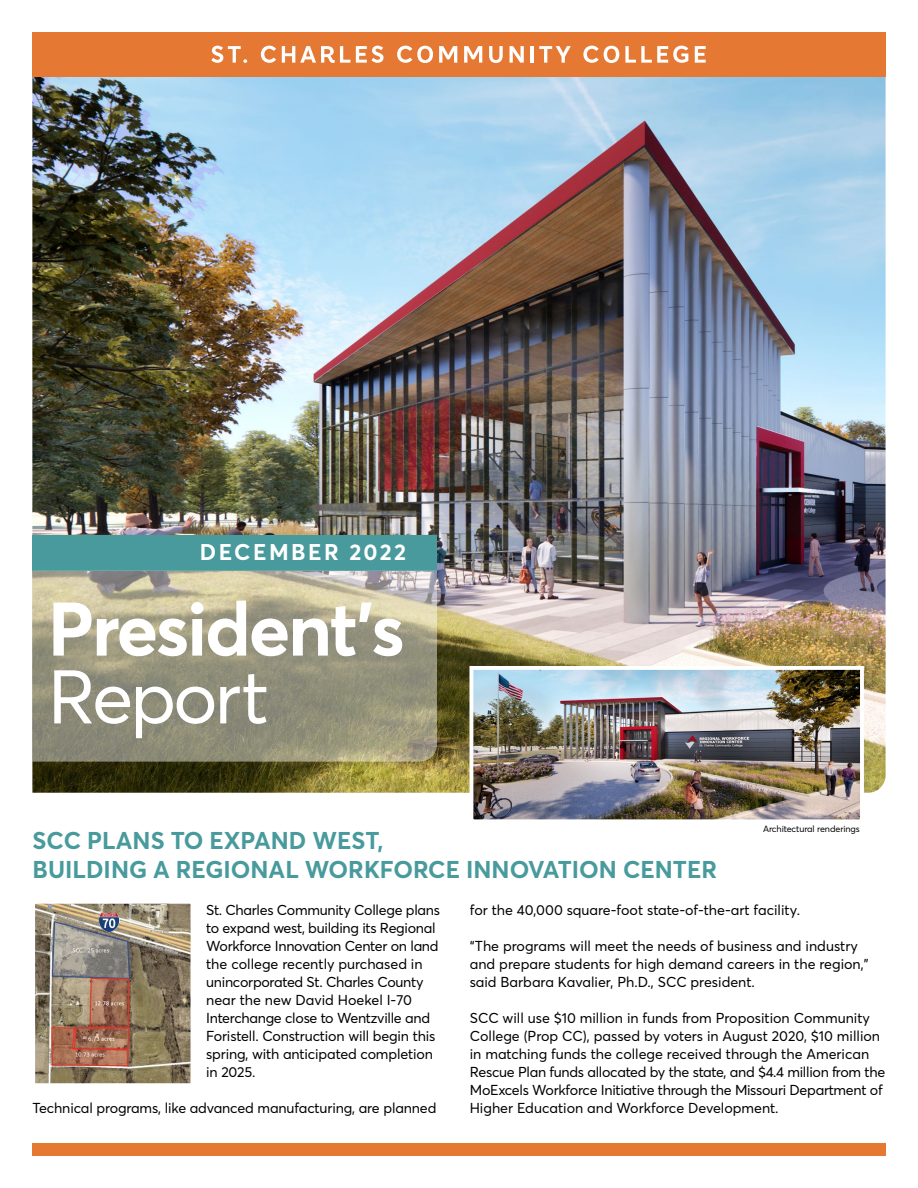
<style>
.page{position:relative;width:918px;height:1188px;background:#fff}
.page>*{position:absolute;margin:0;border:0;box-sizing:border-box;transform-origin:0 0}
.t1{font:700 74.7px "Averta";letter-spacing:-.03em;color:#fff}
.t2{font:74.7px "Averta";letter-spacing:-.04em;color:#fff}
.t3{font:700 24px/28.8px "Averta";color:#489a9c}
.t4{font:700 22.5px "Averta";letter-spacing:.11em;color:#fff}
.t5{font:14.25px/18px "Averta";letter-spacing:-.01em;color:#000}
.t6{font:9px "Averta";letter-spacing:-.01em;color:#000}
</style>
<div class="page">
<img style="left:32px;top:77px;width:854px;height:716px">
<div style="left:32px;top:32px;width:854px;height:45px;background:#e57934"></div>
<svg style="left:211px;top:46px;width:36px;height:17px"></svg>
<svg style="left:261px;top:46px;width:15px;height:17px"></svg>
<svg style="left:282px;top:46px;width:68px;height:17px"></svg>
<svg style="left:356px;top:46px;width:28px;height:17px"></svg>
<svg style="left:397px;top:46px;width:36px;height:17px"></svg>
<svg style="left:439px;top:46px;width:18px;height:17px"></svg>
<svg style="left:464px;top:46px;width:18px;height:17px"></svg>
<svg style="left:489px;top:46px;width:14px;height:17px"></svg>
<svg style="left:510px;top:46px;width:14px;height:17px"></svg>
<hr style="left:531px;top:46px;width:3px;height:17px;background:#fff">
<svg style="left:539px;top:46px;width:32px;height:17px"></svg>
<svg style="left:583px;top:46px;width:36px;height:17px"></svg>
<svg style="left:625px;top:46px;width:63px;height:17px"></svg>
<svg style="left:695px;top:46px;width:11px;height:17px"></svg>
<div style="left:32px;top:1143px;width:854px;height:13px;background:#e57934"></div>
<div style="left:32px;top:535px;width:405px;height:36px;background:#489a9c"></div>
<svg style="left:32px;top:571px;width:405px;height:191px;background:#a09c85"></svg>
<img style="left:474px;top:671px;width:385px;height:147px">
<div style="left:469px;top:666px;width:395px;height:157px;border:4px solid #fff"></div>
<img style="left:36px;top:905px;width:153px;height:177px">
<div style="left:32px;top:901px;width:161px;height:185px;border:3px solid #fff"></div>
<img style="left:99px;top:912px;width:21px;height:21px">
<h3 class="t4" style="left:200px;top:537px;width:208px">DECEMBER 2022</h3>
<h1 class="t1" style="left:48px;top:577px;width:358px">President’s</h1>
<h1 class="t2" style="left:48px;top:646px;width:222px">Report</h1>
<h2 class="t3" style="left:33px;top:825px;width:686px">SCC PLANS TO EXPAND WEST,<br>BUILDING A REGIONAL WORKFORCE INNOVATION CENTER</h2>
<p class="t6" style="left:763px;top:823px;width:98px">Architectural renderings</p>
<p class="t5" style="left:206px;top:900px;width:235px">St. Charles Community College plans to expand west, building its Regional Workforce Innovation Center on land the college recently purchased in unincorporated St. Charles County near the new David Hoekel I-70<br>Interchange close to Wentzville and Foristell. Construction will begin this spring, with anticipated completion in 2025.</p>
<p class="t5" style="left:32px;top:1098px;width:405px">Technical programs, like advanced manufacturing, are planned</p>
<p class="t5" style="left:470px;top:900px;width:332px">for the 40,000 square-foot state-of-the-art facility.</p>
<p class="t5" style="left:470px;top:936px;width:400px">“The programs will meet the needs of business and industry and prepare students for high demand careers in the region,” said Barbara Kavalier, Ph.D., SCC president.</p>
<p class="t5" style="left:470px;top:1008px;width:417px">SCC will use $10 million in funds from Proposition Community College (Prop CC), passed by voters in August 2020, $10 million in matching funds the college received through the American Rescue Plan funds allocated by the state, and $4.4 million from the MoExcels Workforce Initiative through the Missouri Department of Higher Education and Workforce Development.</p>
</div>
